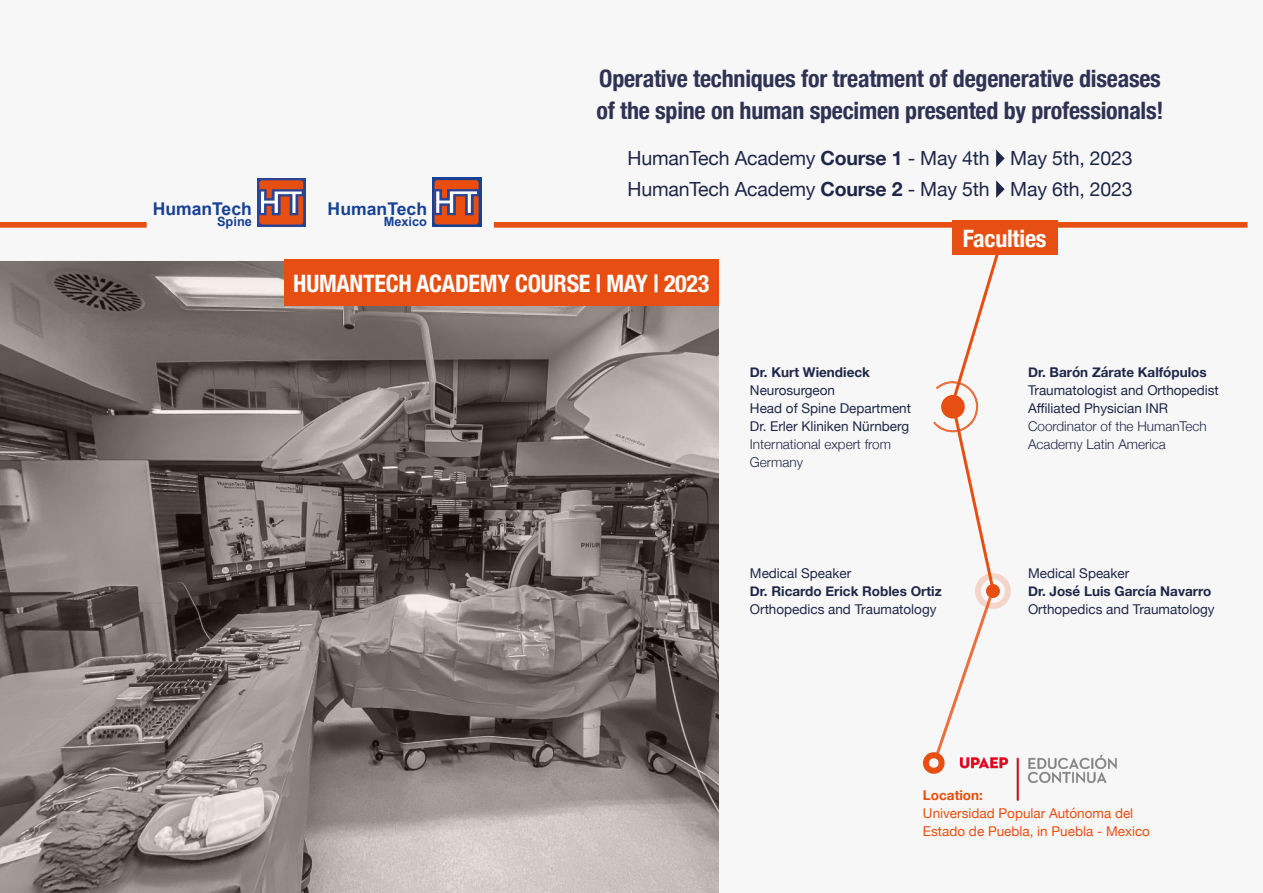
<style>
.page{position:relative;width:1263px;height:893px;background:#f8f7f7}
.page>*{position:absolute;margin:0;border:0;box-sizing:border-box;transform-origin:0 0}
.t1{font:700 condensed 24px/31.5px "Helvetica Neue";letter-spacing:-.01em;color:#2e3253}
.t2{font:700 condensed 24px "Helvetica Neue";letter-spacing:-.01em;color:#fff}
.t3{font:19.5px/30.9px "Helvetica Neue";letter-spacing:-.01em;color:#1e2748}
.t4{font:700 17.55px "Arial";color:#164194}
.t5{font:13.5px/18px "Helvetica Neue";color:#1e2748}
.t6{font:700 13.5px "Helvetica Neue";color:#1e2748}
.t7{font:300 13.5px/18px "Helvetica Neue";color:#1e2748}
.t8{font:13.5px/18px "Helvetica Neue";color:#e94e0f}
.t9{font:700 13.5px "Helvetica Neue";color:#e94e0f}
.t10{font:700 12.75px "Arial";color:#164194}
.s1{font-weight:700}
</style>
<div class="page">
<svg style="left:494px;top:222px;width:754px;height:6px;background:#e7571f"></svg>
<svg style="left:0;top:222px;width:147px;height:6px"></svg>
<svg style="left:257px;top:178px;width:49px;height:49px"></svg>
<div style="left:259px;top:180px;width:44px;height:44px;background:#e64e12;border-radius:3px"></div>
<svg style="left:259px;top:189px;width:45px;height:26px"></svg>
<div style="left:952px;top:221px;width:105px;height:34px;background:#e74e12"></div>
<svg style="left:922px;top:255px;width:89px;height:519px"></svg>
<img style="left:948px;top:744px;width:169px;height:57px">
<svg style="left:996px;top:150px;width:9px;height:17px"></svg>
<svg style="left:996px;top:180px;width:9px;height:18px"></svg>
<svg style="left:432px;top:178px;width:49px;height:49px"></svg>
<div style="left:435px;top:180px;width:44px;height:44px;background:#e94e0f;border-radius:3px"></div>
<svg style="left:434px;top:189px;width:45px;height:26px"></svg>
<svg style="left:0;top:261px;width:719px;height:632px;background:#7f7774"></svg>
<div style="left:284px;top:259px;width:435px;height:47px;background:#e74e12"></div>
<p class="t4" style="left:153px;top:197px;width:101px">HumanTech</p>
<p class="t10" style="left:217px;top:213px;width:36px">Spine</p>
<p class="t4" style="left:328px;top:197px;width:101px">HumanTech</p>
<p class="t10" style="left:384px;top:213px;width:45px">Mexico</p>
<h1 class="t1" style="left:596px;top:62px;width:569px">Operative techniques for treatment of degenerative diseases of the spine on human specimen presented by professionals!</h1>
<h2 class="t3" style="left:627px;top:144px;width:507px">HumanTech Academy <span class="s1">Course 1</span> - May 4th May 5th, 2023<br>HumanTech Academy <span class="s1">Course 2</span> - May 5th May 6th, 2023</h2>
<h1 class="t2" style="left:963px;top:218px;width:85px">Faculties</h1>
<h1 class="t2" style="left:293px;top:264px;width:418px">HUMANTECH ACADEMY COURSE | MAY | 2023</h1>
<p class="t6" style="left:750px;top:362px;width:121px">Dr. Kurt Wiendieck</p>
<p class="t5" style="left:750px;top:382px;width:163px">Neurosurgeon<br>Head of Spine Department<br>Dr. Erler Kliniken Nürnberg</p>
<p class="t7" style="left:750px;top:434px;width:143px">International expert from<br>Germany</p>
<p class="t5" style="left:750px;top:565px;width:103px">Medical Speaker</p>
<p class="t6" style="left:750px;top:581px;width:193px">Dr. Ricardo Erick Robles Ortiz</p>
<p class="t5" style="left:750px;top:601px;width:188px">Orthopedics and Traumatology</p>
<p class="t6" style="left:1028px;top:362px;width:180px">Dr. Barón Zárate Kalfópulos</p>
<p class="t5" style="left:1028px;top:382px;width:192px">Traumatologist and Orthopedist<br>Affiliated Physician INR</p>
<p class="t7" style="left:1028px;top:416px;width:180px">Coordinator of the HumanTech<br>Academy Latin America</p>
<p class="t5" style="left:1028px;top:565px;width:103px">Medical Speaker</p>
<p class="t6" style="left:1028px;top:581px;width:185px">Dr. José Luis García Navarro</p>
<p class="t5" style="left:1028px;top:601px;width:188px">Orthopedics and Traumatology</p>
<p class="t9" style="left:923px;top:785px;width:61px">Location:</p>
<p class="t8" style="left:923px;top:805px;width:229px">Universidad Popular Autónoma del<br>Estado de Puebla, in Puebla - Mexico</p>
</div>
